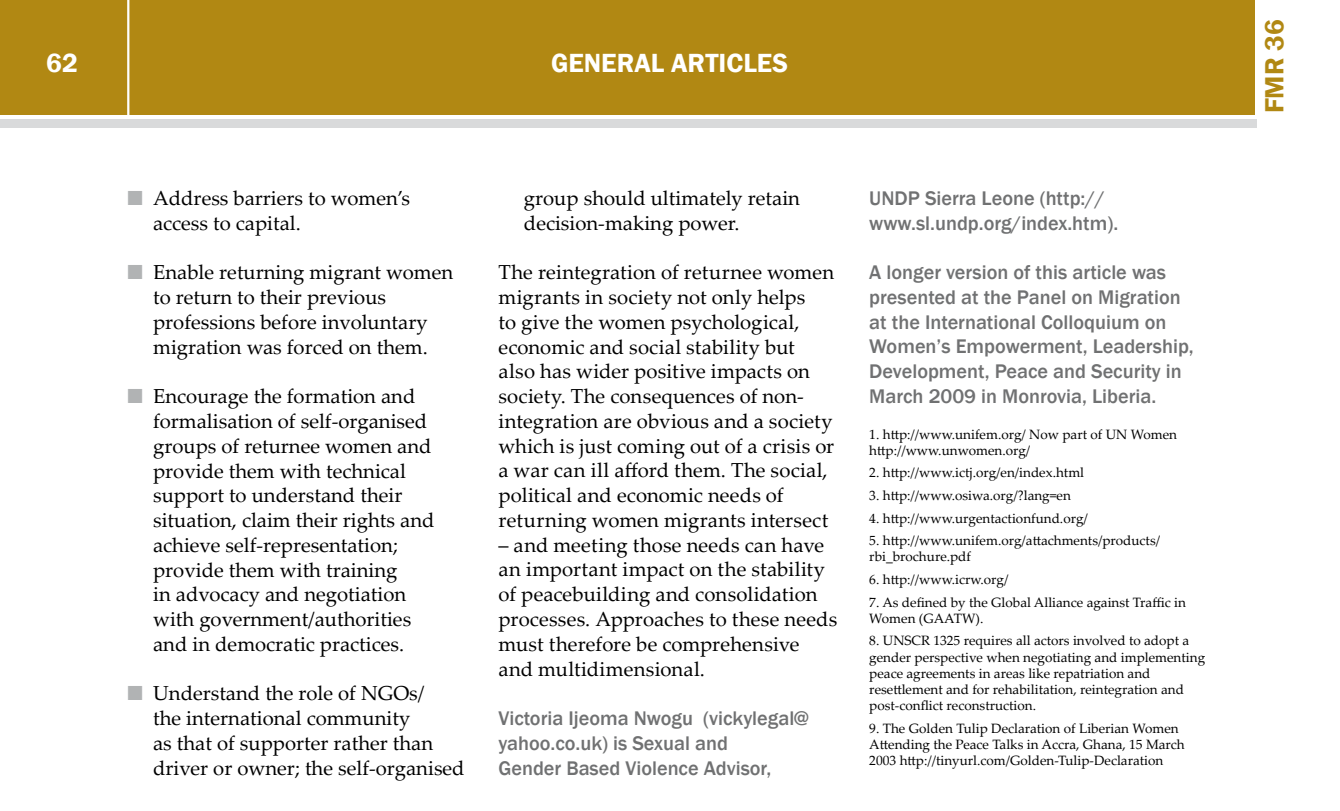
<style>
.page{position:relative;width:1340px;height:811px;background:#fff}
.page>*{position:absolute;margin:0;border:0;box-sizing:border-box;transform-origin:0 0}
.t1{font:600 27px "Franklin Gothic";color:#fff}
.t2{font:600 27px "Franklin Gothic";color:#b18813}
.t3{font:20.25px/24.8px "Palatino Linotype";color:#000}
.t4{font:500 20.25px/24.8px "Franklin Gothic";color:#707172}
.t5{font:13.5px/16.2px "Palatino Linotype";color:#000}
.s1{color:#b1b3b4}
</style>
<div class="page">
<div style="left:0;top:0;width:1254px;height:115px;background:#b18813"></div>
<div style="left:0;top:119px;width:1256px;height:9px;background:#d9dadb"></div>
<hr style="left:127px;top:0;width:2px;height:116px;background:#fff">
<h1 class="t1" style="left:46px;top:46px;width:33px">62</h1>
<h1 class="t1" style="left:551px;top:46px;width:238px">GENERAL ARTICLES</h1>
<p class="t3" style="left:153px;top:185px;width:258px;text-indent:-26px"><span class="s1">■</span> Address barriers to women’s access to capital.</p>
<p class="t3" style="left:153px;top:259px;width:302px;text-indent:-26px"><span class="s1">■</span> Enable returning migrant women to return to their previous professions before involuntary migration was forced on them.</p>
<p class="t3" style="left:153px;top:383px;width:283px;text-indent:-26px"><span class="s1">■</span> Encourage the formation and formalisation of self-organised groups of returnee women and provide them with technical support to understand their situation, claim their rights and achieve self-representation; provide them with training<br>in advocacy and negotiation with government/authorities and in democratic practices.</p>
<p class="t3" style="left:153px;top:680px;width:313px;text-indent:-26px"><span class="s1">■</span> Understand the role of NGOs/<br>the international community<br>as that of supporter rather than driver or owner; the self-organised</p>
<p class="t3" style="left:524px;top:185px;width:277px">group should ultimately retain decision-making power.</p>
<p class="t3" style="left:498px;top:259px;width:337px">The reintegration of returnee women migrants in society not only helps<br>to give the women psychological, economic and social stability but also has wider positive impacts on society. The consequences of non&shy;integration are obvious and a society which is just coming out of a crisis or a war can ill afford them. The social, political and economic needs of returning women migrants intersect</p>
<p class="t3" style="left:498px;top:531px;width:340px">– and meeting those needs can have an important impact on the stability of peacebuilding and consolidation processes. Approaches to these needs must therefore be comprehensive and multidimensional.</p>
<p class="t4" style="left:498px;top:705px;width:312px">Victoria Ijeoma Nwogu (vickylegal@ yahoo.co.uk) is Sexual and<br>Gender Based Violence Advisor,</p>
<p class="t4" style="left:869px;top:186px;width:250px">UNDP Sierra Leone (http:// www.sl.undp.org/index.htm).</p>
<p class="t4" style="left:869px;top:260px;width:326px">A longer version of this article was presented at the Panel on Migration at the International Colloquium on Women’s Empowerment, Leadership, Development, Peace and Security in March 2009 in Monrovia, Liberia.</p>
<p class="t5" style="left:869px;top:425px;width:309px">1. http://www.unifem.org/ Now part of UN Women http://www.unwomen.org/</p>
<p class="t5" style="left:869px;top:464px;width:216px">2. http://www.ictj.org/en/index.html</p>
<p class="t5" style="left:869px;top:486px;width:203px">3. http://www.osiwa.org/?lang=en</p>
<p class="t5" style="left:869px;top:509px;width:220px">4. http://www.urgentactionfund.org/</p>
<p class="t5" style="left:869px;top:531px;width:292px">5. http://www.unifem.org/attachments/products/ rbi_brochure.pdf</p>
<p class="t5" style="left:869px;top:570px;width:140px">6. http://www.icrw.org/</p>
<p class="t5" style="left:869px;top:593px;width:318px">7. As defined by the Global Alliance against Traffic in<br>Women (GAATW).</p>
<p class="t5" style="left:869px;top:632px;width:337px">8. UNSCR 1325 requires all actors involved to adopt a gender perspective when negotiating and implementing peace agreements in areas like repatriation and resettlement and for rehabilitation, reintegration and post-conflict reconstruction.</p>
<p class="t5" style="left:869px;top:719px;width:317px">9. The Golden Tulip Declaration of Liberian Women<br>Attending the Peace Talks in Accra, Ghana, 15 March<br>2003 http://tinyurl.com/Golden-Tulip-Declaration</p>
<h1 class="t2" style="left:1257px;top:113px;width:96px;rotate:-90deg">FMR 36</h1>
</div>
